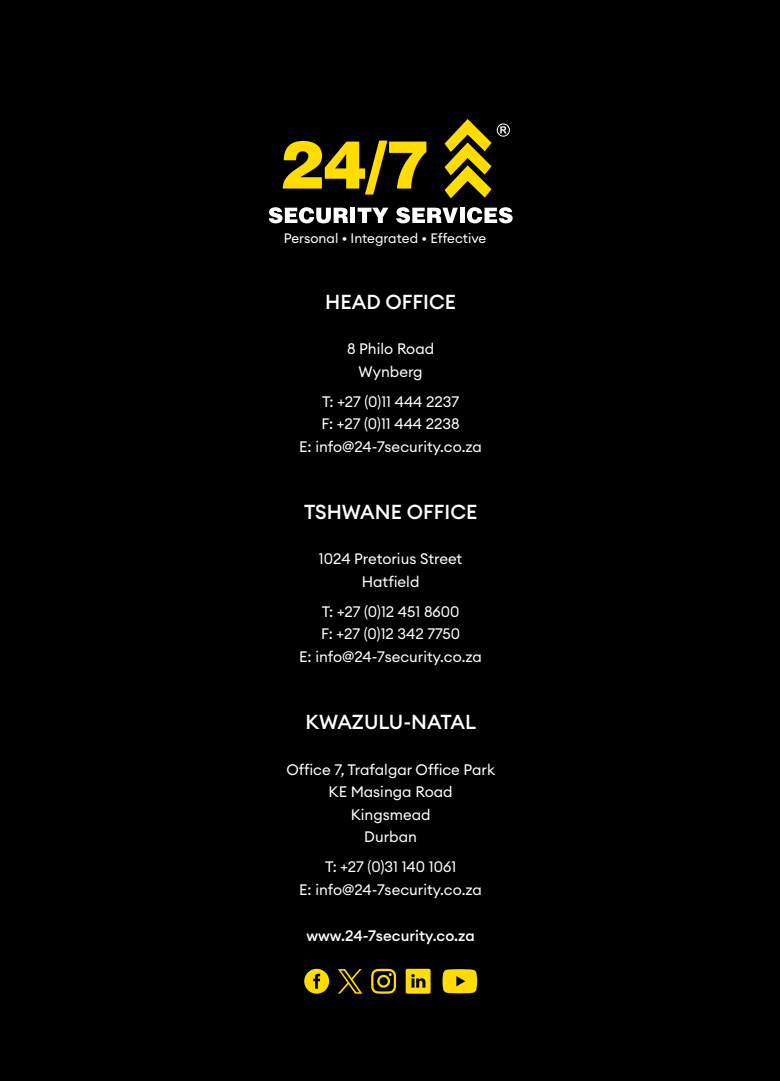
<style>
.page{position:relative;width:780px;height:1081px;background:#000}
.page>*{position:absolute;margin:0;border:0;box-sizing:border-box;transform-origin:0 0}
.t1{font:500 20px "Euclid Circular A";color:#fff}
.t2{font:15px/22.5px "Euclid Circular A";color:#fff;text-align:center}
.t3{font:500 15px "Euclid Circular A";color:#fff}
.t4{font:13.5px "Euclid Circular A";color:#fff}
</style>
<div class="page">
<svg style="left:282px;top:141px;width:144px;height:53px"></svg>
<svg style="left:269px;top:207px;width:79px;height:16px"></svg>
<div style="left:350px;top:208px;width:5px;height:15px;background:#fff"></div>
<svg style="left:357px;top:208px;width:31px;height:15px"></svg>
<svg style="left:396px;top:207px;width:62px;height:16px"></svg>
<div style="left:460px;top:208px;width:5px;height:15px;background:#fff"></div>
<svg style="left:467px;top:207px;width:45px;height:16px"></svg>
<svg style="left:444px;top:119px;width:47px;height:79px"></svg>
<div style="left:497px;top:124px;width:12px;height:12px;border:1px solid #fff;border-radius:50%"></div>
<svg style="left:500px;top:126px;width:6px;height:7px"></svg>
<svg style="left:304px;top:969px;width:25px;height:24px"></svg>
<svg style="left:371px;top:969px;width:25px;height:24px"></svg>
<svg style="left:405px;top:969px;width:25px;height:24px"></svg>
<svg style="left:442px;top:969px;width:35px;height:24px"></svg>
<svg style="left:338px;top:969px;width:24px;height:24px"></svg>
<p class="t4" style="left:284px;top:230px;width:204px">Personal • Integrated • Effective</p>
<h1 class="t1" style="left:325px;top:289px;width:132px">HEAD OFFICE</h1>
<p class="t2" style="left:347px;top:338px;width:89px">8 Philo Road<br>Wynberg</p>
<p class="t2" style="left:299px;top:390px;width:184px">T: +27 (0)11 444 2237<br>F: +27 (0)11 444 2238<br>E: info@24-7security.co.za</p>
<h1 class="t1" style="left:304px;top:499px;width:175px">TSHWANE OFFICE</h1>
<p class="t2" style="left:319px;top:548px;width:145px">1024 Pretorius Street<br>Hatfield</p>
<p class="t2" style="left:299px;top:600px;width:184px">T: +27 (0)12 451 8600<br>F: +27 (0)12 342 7750<br>E: info@24-7security.co.za</p>
<h1 class="t1" style="left:305px;top:709px;width:172px">KWAZULU-NATAL</h1>
<p class="t2" style="left:286px;top:758px;width:210px">Office 7, Trafalgar Office Park<br>KE Masinga Road<br>Kingsmead<br>Durban</p>
<p class="t2" style="left:299px;top:855px;width:184px">T: +27 (0)31 140 1061<br>E: info@24-7security.co.za</p>
<p class="t3" style="left:306px;top:926px;width:170px">www.24-7security.co.za</p>
</div>
